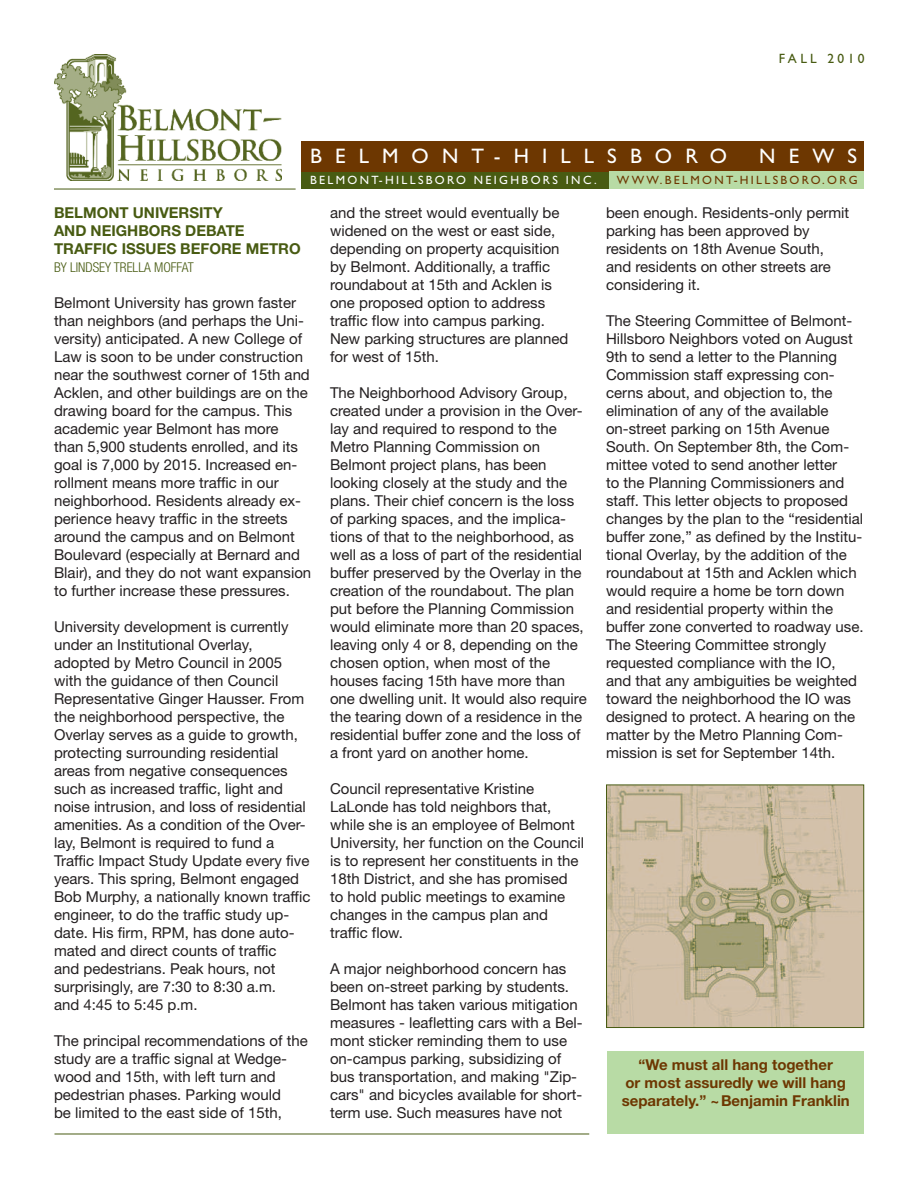
<style>
.page{position:relative;width:918px;height:1188px;background:#fff}
.page>*{position:absolute;margin:0;border:0;box-sizing:border-box;transform-origin:0 0}
.t1{font:21px "Gill Sans";color:#fff}
.t2{font:15px/18px "Helvetica Neue";color:#231f20}
.t3{font:700 15px/18px "Helvetica Neue";color:#6d3701;text-align:center}
.t4{font:700 15px/18px "Helvetica Neue";color:#485b12}
.t5{font:300 condensed 13.5px "Helvetica Neue";color:#485b12}
.t6{font:13.5px "Gill Sans";letter-spacing:.25em;color:#485b12}
.t7{font:12px "Gill Sans";letter-spacing:.195em;color:#fff}
.t8{font:12px "Gill Sans";letter-spacing:.195em;color:#6d3701}
.s1{font-size:13.5px}
</style>
<div class="page">
<hr style="left:54px;top:1134px;width:535px;height:1px;background:#485b12">
<div style="left:302px;top:171px;width:307px;height:18px;background:#485b12"></div>
<div style="left:302px;top:141px;width:562px;height:31px;background:#6d3701"></div>
<div style="left:609px;top:172px;width:255px;height:17px;background:#b8dba5"></div>
<img style="left:54px;top:54px;width:227px;height:126px">
<hr style="left:54px;top:189px;width:242px;height:1px;background:#485b12">
<div style="left:608px;top:1052px;width:256px;height:82px;background:#b8dba5"></div>
<img style="left:608px;top:787px;width:254px;height:239px">
<div style="left:606px;top:785px;width:258px;height:243px;border:1px solid #485b12"></div>
<p class="t6" style="left:779px;top:53px;width:87px">FALL 2010</p>
<h1 class="t1" style="left:310px;top:148px;width:548px">B E L M O N T- H I L L S B O RO<span class="s1">JAN</span>N<span class="s1">UAR</span>E<span class="s1">Y</span>W<span class="s1">2010</span>S</h1>
<p class="t7" style="left:310px;top:175px;width:288px">BELMONT-HILLSBORO NEIGHBORS INC.</p>
<p class="t8" style="left:617px;top:175px;width:242px">WWW.BELMONT-HILLSBORO.ORG</p>
<p class="t4" style="left:54px;top:205px;width:248px">BELMONT UNIVERSITY<br>AND NEIGHBORS DEBATE<br>TRAFFIC ISSUES BEFORE METRO</p>
<p class="t5" style="left:54px;top:263px;width:141px">BY LINDSEY TRELLA MOFFAT</p>
<p class="t2" style="left:54px;top:296px;width:259px">Belmont University has grown faster than neighbors (and perhaps the Uni&shy;versity) anticipated. A new College of Law is soon to be under construction near the southwest corner of 15th and Acklen, and other buildings are on the drawing board for the campus. This academic year Belmont has more than 5,900 students enrolled, and its goal is 7,000 by 2015. Increased en&shy;rollment means more traffic in our neighborhood. Residents already ex&shy;perience heavy traffic in the streets around the campus and on Belmont Boulevard (especially at Bernard and Blair), and they do not want expansion to further increase these pressures.</p>
<p class="t2" style="left:54px;top:620px;width:258px">University development is currently under an Institutional Overlay, adopted by Metro Council in 2005 with the guidance of then Council Representative Ginger Hausser. From the neighborhood perspective, the Overlay serves as a guide to growth, protecting surrounding residential areas from negative consequences such as increased traffic, light and noise intrusion, and loss of residential amenities. As a condition of the Over&shy;lay, Belmont is required to fund a Traffic Impact Study Update every five years. This spring, Belmont engaged Bob Murphy, a nationally known traffic engineer, to do the traffic study up&shy;date. His firm, RPM, has done auto&shy;mated and direct counts of traffic<br>and pedestrians. Peak hours, not surprisingly, are 7:30 to 8:30 a.m.<br>and 4:45 to 5:45 p.m.</p>
<p class="t2" style="left:54px;top:1034px;width:255px">The principal recommendations of the study are a traffic signal at Wedge&shy;wood and 15th, with left turn and pedestrian phases. Parking would<br>be limited to the east side of 15th,</p>
<p class="t2" style="left:330px;top:206px;width:240px">and the street would eventually be widened on the west or east side, depending on property acquisition by Belmont. Additionally, a traffic roundabout at 15th and Acklen is one proposed option to address traffic flow into campus parking.<br>New parking structures are planned for west of 15th.</p>
<p class="t2" style="left:330px;top:386px;width:258px">The Neighborhood Advisory Group, created under a provision in the Over&shy;lay and required to respond to the Metro Planning Commission on Belmont project plans, has been looking closely at the study and the plans. Their chief concern is the loss of parking spaces, and the implica&shy;tions of that to the neighborhood, as well as a loss of part of the residential buffer preserved by the Overlay in the creation of the roundabout. The plan put before the Planning Commission would eliminate more than 20 spaces, leaving only 4 or 8, depending on the chosen option, when most of the houses facing 15th have more than one dwelling unit. It would also require the tearing down of a residence in the residential buffer zone and the loss of a front yard on another home.</p>
<p class="t2" style="left:330px;top:782px;width:256px">Council representative Kristine<br>LaLonde has told neighbors that, while she is an employee of Belmont<br>University, her function on the Council is to represent her constituents in the<br>18th District, and she has promised to hold public meetings to examine changes in the campus plan and traffic flow.</p>
<p class="t2" style="left:330px;top:962px;width:254px">A major neighborhood concern has been on-street parking by students.<br>Belmont has taken various mitigation measures - leafletting cars with a Bel&shy;mont sticker reminding them to use on-campus parking, subsidizing of bus transportation, and making "Zip&shy;cars" and bicycles available for short&shy;term use. Such measures have not</p>
<p class="t2" style="left:606px;top:206px;width:245px">been enough. Residents-only permit parking has been approved by residents on 18th Avenue South, and residents on other streets are considering it.</p>
<p class="t2" style="left:606px;top:314px;width:259px">The Steering Committee of Belmont-Hillsboro Neighbors voted on August 9th to send a letter to the Planning Commission staff expressing con&shy;cerns about, and objection to, the elimination of any of the available on-street parking on 15th Avenue South. On September 8th, the Com&shy;mittee voted to send another letter<br>to the Planning Commissioners and staff. This letter objects to proposed changes by the plan to the “residential buffer zone,” as defined by the Institu&shy;tional Overlay, by the addition of the roundabout at 15th and Acklen which would require a home be torn down and residential property within the buffer zone converted to roadway use.<br>The Steering Committee strongly requested compliance with the IO, and that any ambiguities be weighted toward the neighborhood the IO was designed to protect. A hearing on the matter by the Metro Planning Com&shy;mission is set for September 14th.</p>
<p class="t3" style="left:622px;top:1057px;width:230px">“We must all hang together<br>or most assuredly we will hang separately.” ~Benjamin Franklin</p>
</div>
